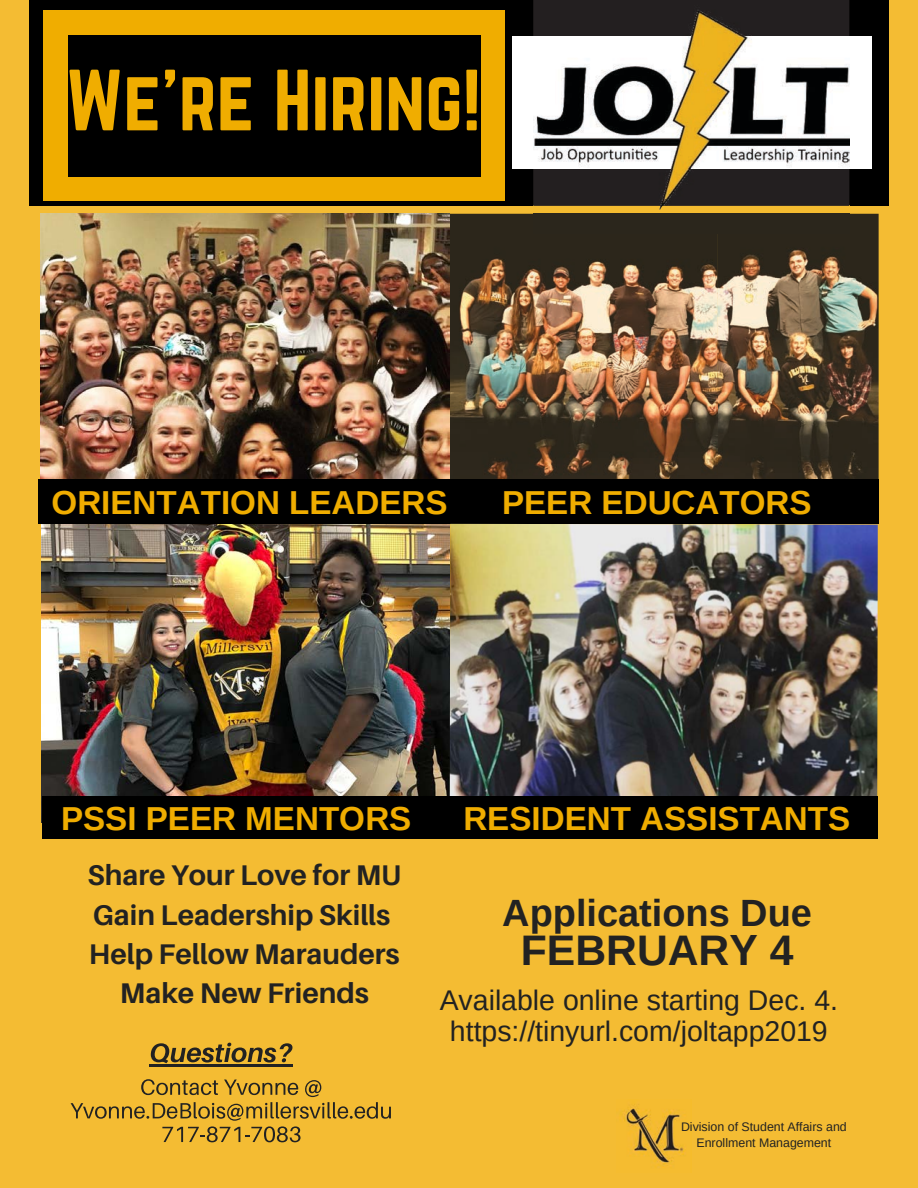
<style>
.page{position:relative;width:918px;height:1188px;background:#f4bc33}
.page>*{position:absolute;margin:0;border:0;box-sizing:border-box;transform-origin:0 0}
.t1{font:75.9px "Norwester";color:#f0ad00}
.t2{font:700 42.75px "Arimo";color:#222}
.t3{font:700 37.95px "Arimo";color:#222}
.t4{font:700 33.15px "Arimo";color:#f0ad00}
.t5{font:700 28.5px/39.3px "Aileron";color:#222;text-align:center}
.t6{font:28.5px/30.3px "Arimo";color:#222;text-align:center}
.t7{font:12.45px/16.8px "Arimo";color:#222;text-align:center}
</style>
<div class="page">
<img style="left:450px;top:214px;width:429px;height:265px">
<img style="left:42px;top:524px;width:408px;height:272px">
<div style="left:29px;top:0;width:860px;height:206px;background:#000"></div>
<img style="left:40px;top:214px;width:410px;height:265px">
<div style="left:38px;top:479px;width:841px;height:45px;background:#000"></div>
<img style="left:450px;top:524px;width:428px;height:299px">
<div style="left:512px;top:36px;width:360px;height:133px;background:#fff"></div>
<img style="left:533px;top:0;width:316px;height:234px">
<img style="left:533px;top:36px;width:316px;height:133px">
<svg style="left:71px;top:1079px;width:320px;height:63px"></svg>
<hr style="left:149px;top:1064px;width:21px;height:2px;background:#222">
<svg style="left:151px;top:1043px;width:142px;height:23px"></svg>
<img style="left:620px;top:1108px;width:65px;height:60px">
<div style="left:42px;top:796px;width:835px;height:43px;background:#000"></div>
<div style="left:481px;top:177px;width:24px;height:24px;background:#f0ad00"></div>
<div style="left:43px;top:33px;width:24px;height:146px;background:#f0ad00"></div>
<div style="left:43px;top:177px;width:24px;height:24px;background:#f0ad00"></div>
<div style="left:481px;top:33px;width:24px;height:146px;background:#f0ad00"></div>
<div style="left:66px;top:177px;width:416px;height:24px;background:#f0ad00"></div>
<div style="left:481px;top:10px;width:24px;height:25px;background:#f0ad00"></div>
<div style="left:43px;top:10px;width:24px;height:25px;background:#f0ad00"></div>
<div style="left:66px;top:10px;width:416px;height:25px;background:#f0ad00"></div>
<h1 class="t1" style="left:66px;top:64px;width:417px">We're Hiring!</h1>
<p class="t4" style="left:52px;top:484px;width:398px">ORIENTATION LEADERS</p>
<p class="t4" style="left:502px;top:484px;width:311px">PEER EDUCATORS</p>
<p class="t4" style="left:61px;top:800px;width:352px">PSSI PEER MENTORS</p>
<p class="t4" style="left:463px;top:800px;width:388px">RESIDENT ASSISTANTS</p>
<p class="t5" style="left:87px;top:855px;width:315px">Share Your Love for MU<br>Gain Leadership Skills<br>Help Fellow Marauders<br>Make New Friends</p>
<h3 class="t3" style="left:502px;top:892px;width:311px">Applications Due</h3>
<h2 class="t2" style="left:521px;top:927px;width:274px">FEBRUARY 4</h2>
<p class="t6" style="left:440px;top:985px;width:400px">Available online starting Dec. 4. https://tinyurl.com/joltapp2019</p>
<p class="t7" style="left:681px;top:1118px;width:167px">Division of Student Affairs and<br>Enrollment Management</p>
</div>
